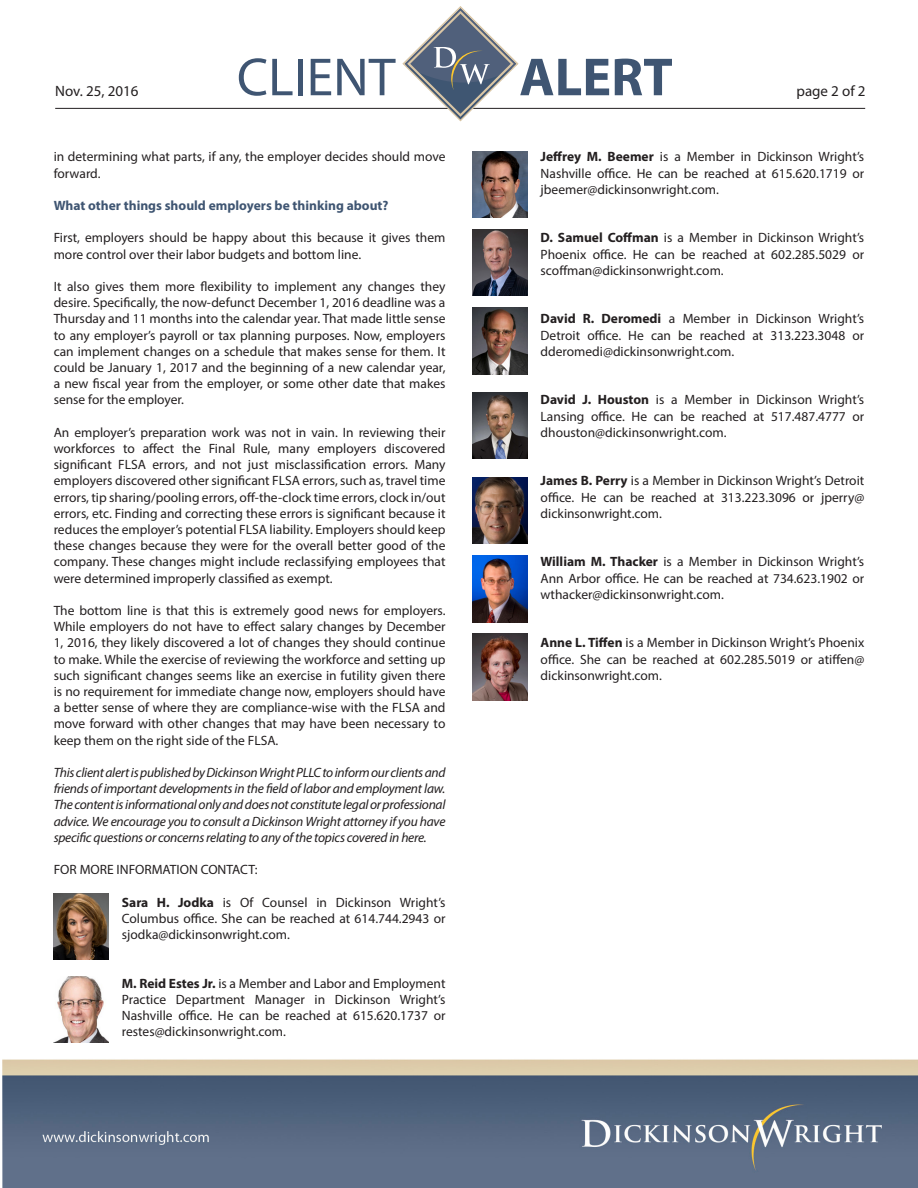
<style>
.page{position:relative;width:918px;height:1188px;background:#fff}
.page>*{position:absolute;margin:0;border:0;box-sizing:border-box;transform-origin:0 0}
.t1{font:54px "Myriad Pro";color:#3f5572}
.t2{font:700 54px "Myriad Pro";color:#3f5572}
.t3{font:15px "Myriad Pro";color:#231f20}
.t4{font:13.5px/16.2px "Myriad Pro";color:#231f20;text-align:justify}
.t5{font:italic 13.5px/16.2px "Myriad Pro";letter-spacing:-.02em;color:#231f20;text-align:justify}
.t6{font:700 13.5px "Myriad Pro";color:#3f5572}
.s1{font-weight:700}
</style>
<div class="page">
<img style="left:2px;top:63px;width:916px;height:1125px">
<hr style="left:55px;top:108px;width:810px;height:1px;background:#231f20">
<svg style="left:403px;top:6px;width:115px;height:115px"></svg>
<img style="left:54px;top:893px;width:54px;height:67px">
<img style="left:472px;top:393px;width:55px;height:66px">
<img style="left:472px;top:634px;width:55px;height:66px">
<img style="left:472px;top:556px;width:55px;height:66px">
<img style="left:472px;top:477px;width:55px;height:67px">
<img style="left:472px;top:308px;width:55px;height:66px">
<img style="left:472px;top:230px;width:55px;height:66px">
<img style="left:472px;top:151px;width:55px;height:67px">
<img style="left:54px;top:976px;width:54px;height:67px">
<p class="t3" style="left:55px;top:82px;width:85px">Nov. 25, 2016</p>
<p class="t1" style="left:237px;top:44px;width:160px">CLIENT</p>
<p class="t2" style="left:519px;top:42px;width:155px">ALERT</p>
<p class="t3" style="left:796px;top:82px;width:71px">page 2 of 2</p>
<p class="t4" style="left:54px;top:148px;width:393px">in determining what parts, if any, the employer decides should move forward.</p>
<p class="t6" style="left:54px;top:197px;width:336px">What other things should employers be thinking about?</p>
<p class="t4" style="left:54px;top:229px;width:393px">First, employers should be happy about this because it gives them more control over their labor budgets and bottom line.</p>
<p class="t4" style="left:54px;top:278px;width:393px">It also gives them more flexibility to implement any changes they desire. Specifically, the now-defunct December 1, 2016 deadline was a Thursday and 11 months into the calendar year. That made little sense to any employer’s payroll or tax planning purposes. Now, employers can implement changes on a schedule that makes sense for them. It could be January 1, 2017 and the beginning of a new calendar year, a new fiscal year from the employer, or some other date that makes sense for the employer.</p>
<p class="t4" style="left:54px;top:424px;width:393px">An employer’s preparation work was not in vain. In reviewing their workforces to affect the Final Rule, many employers discovered significant FLSA errors, and not just misclassification errors. Many employers discovered other significant FLSA errors, such as, travel time errors, tip sharing/pooling errors, off-the-clock time errors, clock in/out errors, etc. Finding and correcting these errors is significant because it reduces the employer’s potential FLSA liability. Employers should keep these changes because they were for the overall better good of the company. These changes might include reclassifying employees that were determined improperly classified as exempt.</p>
<p class="t4" style="left:54px;top:602px;width:393px">The bottom line is that this is extremely good news for employers.<br>While employers do not have to effect salary changes by December 1, 2016, they likely discovered a lot of changes they should continue to make. While the exercise of reviewing the workforce and setting up such significant changes seems like an exercise in futility given there is no requirement for immediate change now, employers should have a better sense of where they are compliance-wise with the FLSA and move forward with other changes that may have been necessary to keep them on the right side of the FLSA.</p>
<p class="t5" style="left:54px;top:764px;width:393px">This client alert is published by Dickinson Wright PLLC to inform our clients and friends of important developments in the field of labor and employment law.<br>The content is informational only and does not constitute legal or professional advice. We encourage you to consult a Dickinson Wright attorney if you have specific questions or concerns relating to any of the topics covered in here.</p>
<p class="t4" style="left:54px;top:861px;width:205px">FOR MORE INFORMATION CONTACT:</p>
<p class="t4" style="left:122px;top:894px;width:325px"><span class="s1">Sara H. Jodka</span> is Of Counsel in Dickinson Wright’s Columbus office. She can be reached at 614.744.2943 or sjodka@dickinsonwright.com.</p>
<p class="t4" style="left:122px;top:975px;width:325px"><span class="s1">M. Reid Estes Jr.</span> is a Member and Labor and Employment Practice Department Manager in Dickinson Wright’s Nashville office. He can be reached at 615.620.1737 or restes@dickinsonwright.com.</p>
<p class="t4" style="left:541px;top:148px;width:325px"><span class="s1">Jeffrey M. Beemer</span> is a Member in Dickinson Wright’s Nashville office. He can be reached at 615.620.1719 or jbeemer@dickinsonwright.com.</p>
<p class="t4" style="left:541px;top:229px;width:325px"><span class="s1">D. Samuel Coffman</span> is a Member in Dickinson Wright’s Phoenix office. He can be reached at 602.285.5029 or scoffman@dickinsonwright.com.</p>
<p class="t4" style="left:541px;top:310px;width:325px"><span class="s1">David R. Deromedi</span> a Member in Dickinson Wright’s Detroit office. He can be reached at 313.223.3048 or dderomedi@dickinsonwright.com.</p>
<p class="t4" style="left:541px;top:391px;width:325px"><span class="s1">David J. Houston</span> is a Member in Dickinson Wright’s Lansing office. He can be reached at 517.487.4777 or dhouston@dickinsonwright.com.</p>
<p class="t4" style="left:541px;top:472px;width:325px"><span class="s1">James B. Perry</span> is a Member in Dickinson Wright’s Detroit office. He can be reached at 313.223.3096 or jperry@ dickinsonwright.com.</p>
<p class="t4" style="left:541px;top:553px;width:325px"><span class="s1">William M. Thacker</span> is a Member in Dickinson Wright’s Ann Arbor office. He can be reached at 734.623.1902 or wthacker@dickinsonwright.com.</p>
<p class="t4" style="left:541px;top:634px;width:325px"><span class="s1">Anne L. Tiffen</span> is a Member in Dickinson Wright’s Phoenix office. She can be reached at 602.285.5019 or atiffen@ dickinsonwright.com.</p>
</div>
